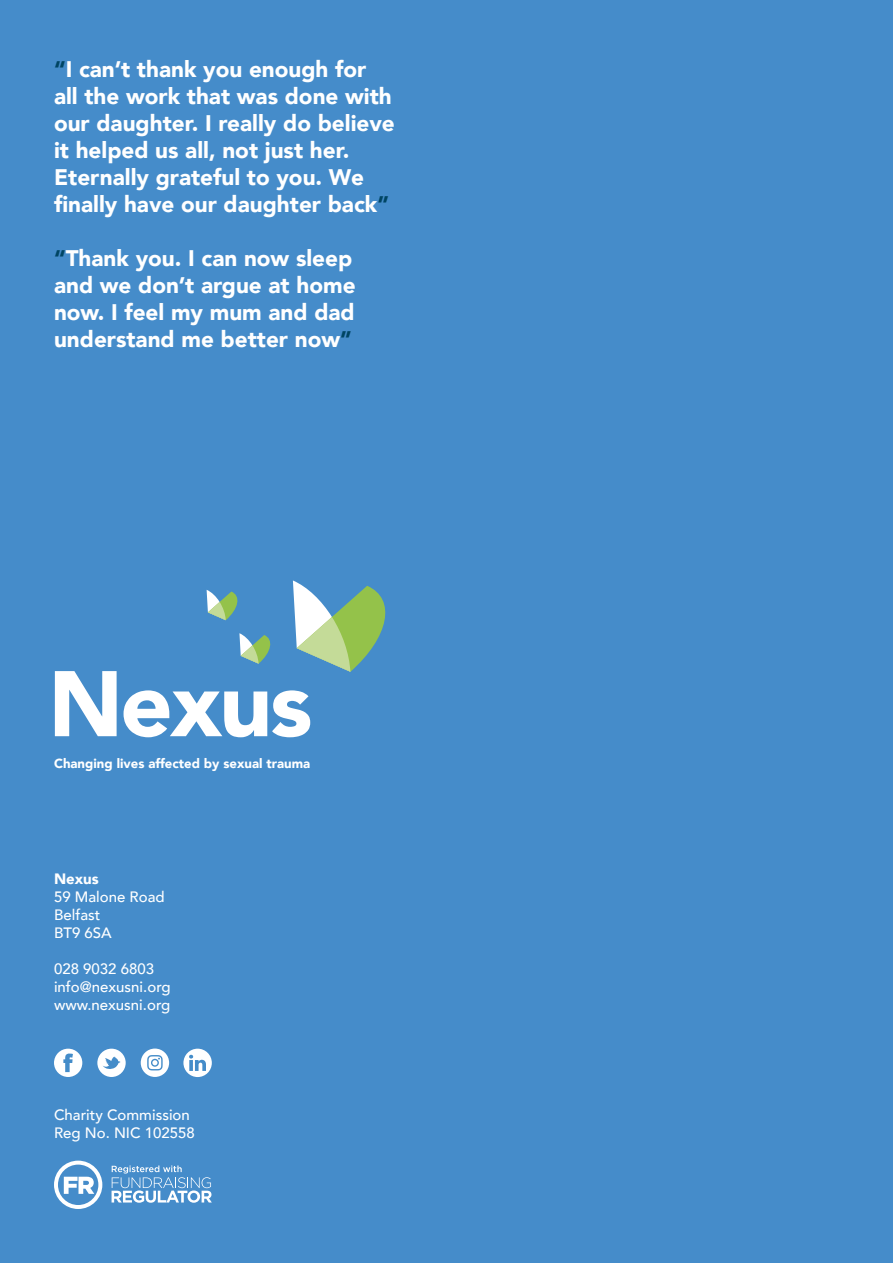
<style>
.page{position:relative;width:893px;height:1263px;background:#458cca}
.page>*{position:absolute;margin:0;border:0;box-sizing:border-box;transform-origin:0 0}
.t1{font:900 22.5px/27px "Avenir";color:#fff}
.t2{font:500 15px/18px "Avenir";color:#fff}
.t3{font:900 15px "Avenir";color:#fff}
.t4{font:900 13.2px "Avenir";color:#fff}
.s1{color:#004563}
</style>
<div class="page">
<svg style="left:55px;top:580px;width:331px;height:157px"></svg>
<svg style="left:112px;top:1165px;width:100px;height:38px"></svg>
<svg style="left:54px;top:1160px;width:48px;height:49px"></svg>
<div style="left:54px;top:1049px;width:28px;height:28px;background:#fff;border-radius:50%"></div>
<svg style="left:63px;top:1053px;width:10px;height:19px"></svg>
<div style="left:97px;top:1049px;width:29px;height:28px;background:#fff;border-radius:50%"></div>
<svg style="left:103px;top:1056px;width:17px;height:13px"></svg>
<div style="left:141px;top:1048px;width:28px;height:29px;background:#fff;border-radius:50%"></div>
<svg style="left:147px;top:1055px;width:16px;height:15px"></svg>
<div style="left:183px;top:1049px;width:29px;height:28px;background:#fff;border-radius:50%"></div>
<svg style="left:189px;top:1055px;width:17px;height:16px"></svg>
<p class="t1" style="left:54px;top:55px;width:342px"><span class="s1">“</span>I can’t thank you enough for all the work that was done with our daughter. I really do believe it helped us all, not just her.<br>Eternally grateful to you. We finally have our daughter back<span class="s1">”</span></p>
<p class="t1" style="left:54px;top:244px;width:303px"><span class="s1">“</span>Thank you. I can now sleep and we don’t argue at home now. I feel my mum and dad understand me better now<span class="s1">”</span></p>
<p class="t4" style="left:54px;top:751px;width:258px">Changing lives affected by sexual trauma</p>
<p class="t3" style="left:54px;top:865px;width:46px">Nexus</p>
<p class="t2" style="left:54px;top:886px;width:112px">59 Malone Road</p>
<p class="t2" style="left:54px;top:904px;width:48px">Belfast</p>
<p class="t2" style="left:54px;top:922px;width:59px">BT9 6SA</p>
<p class="t2" style="left:54px;top:958px;width:102px">028 9032 6803</p>
<p class="t2" style="left:54px;top:976px;width:118px">info@nexusni.org</p>
<p class="t2" style="left:54px;top:994px;width:118px">www.nexusni.org</p>
<p class="t2" style="left:54px;top:1105px;width:142px">Charity Commission<br>Reg No. NIC 102558</p>
</div>
